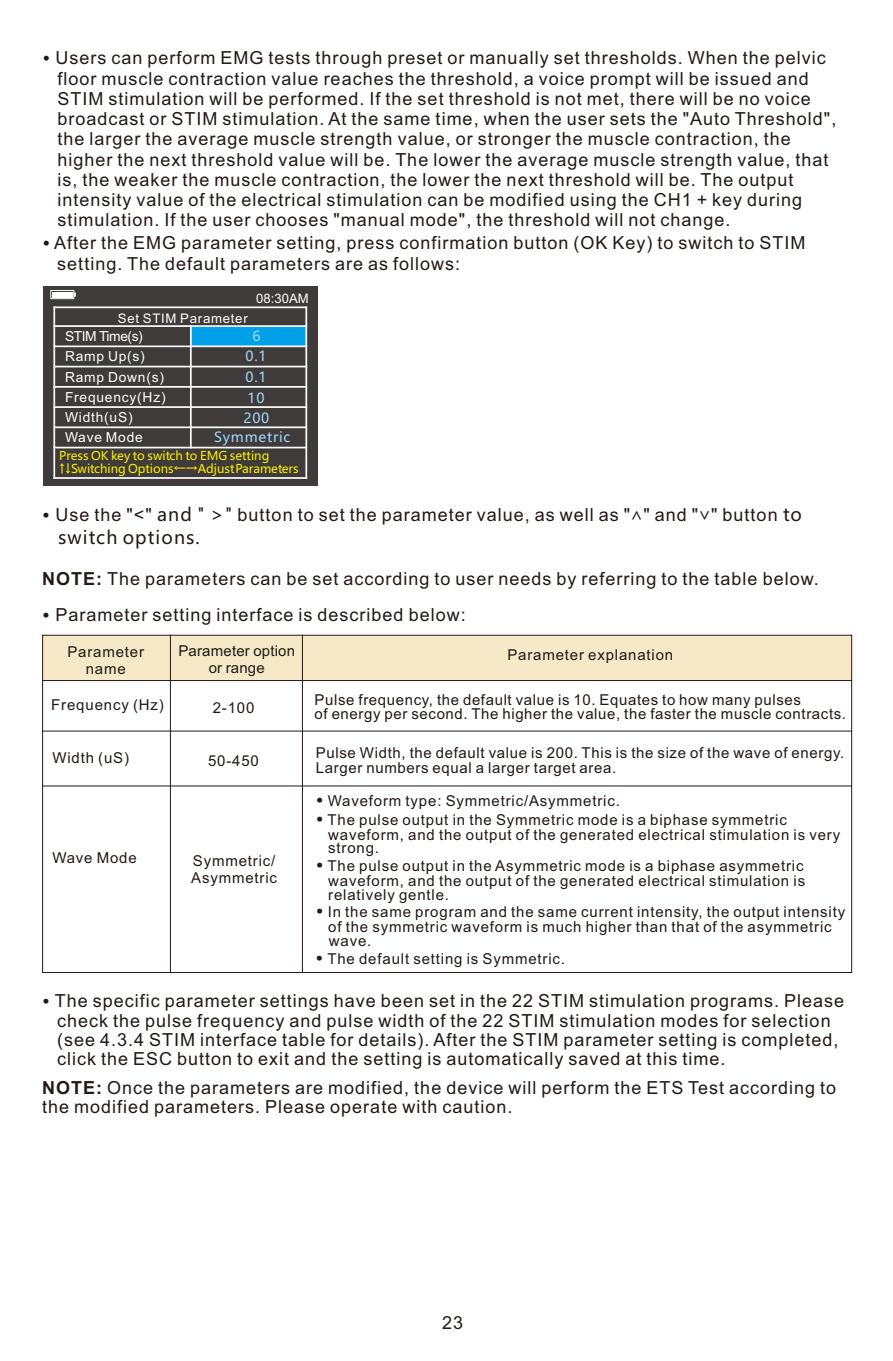
<style>
.page{position:relative;width:893px;height:1361px;background:#fff}
.page>*{position:absolute;margin:0;border:0;box-sizing:border-box;transform-origin:0 0}
.t1{font:18px/20.1px "Arial";letter-spacing:.055em;color:#231916}
.t2{font:18px "Microsoft Ya Hei";letter-spacing:.06em;color:#231916}
.t3{font:15px/14.1px "Arial";letter-spacing:.055em;color:#231916}
.t4{font:15px/16.8px "Arial";letter-spacing:.01em;color:#231916;text-align:center}
.t5{font:13.8px "Arial";letter-spacing:.055em;color:#fff}
.t6{font:13.8px "Microsoft Ya Hei";letter-spacing:.06em;color:#9fd9f6}
.t7{font:13.8px "Arial";letter-spacing:-.03em;color:#fff}
.t8{font:13.2px "Arial";letter-spacing:.055em;color:#fff}
.t9{font:12px/12.9px "Microsoft Ya Hei";color:#fff100}
.s1{font-family:"Microsoft Ya Hei";font-weight:700}
.s2{font-family:"Microsoft Ya Hei"}
.s3{font-weight:700}
.s4{font-family:"Microsoft Ya Hei";font-size:18px}
</style>
<div class="page">
<div style="left:43px;top:286px;width:275px;height:200px;background:#3f3b3a"></div>
<div style="left:50px;top:290px;width:24px;height:9px;border:1px solid #fff"></div>
<div style="left:52px;top:291px;width:21px;height:6px;background:#fff"></div>
<div style="left:191px;top:326px;width:115px;height:20px;background:#00a1e9"></div>
<hr style="left:53px;top:306px;width:2px;height:173px;background:#fff">
<hr style="left:190px;top:325px;width:2px;height:123px;background:#fff">
<hr style="left:305px;top:306px;width:2px;height:173px;background:#fff">
<hr style="left:53px;top:477px;width:254px;height:2px;background:#fff">
<hr style="left:53px;top:447px;width:254px;height:1px;background:#fff">
<hr style="left:53px;top:426px;width:254px;height:2px;background:#fff">
<hr style="left:53px;top:406px;width:254px;height:2px;background:#fff">
<hr style="left:53px;top:386px;width:254px;height:2px;background:#fff">
<hr style="left:53px;top:366px;width:254px;height:1px;background:#fff">
<hr style="left:53px;top:345px;width:254px;height:2px;background:#fff">
<hr style="left:53px;top:325px;width:254px;height:2px;background:#fff">
<hr style="left:53px;top:306px;width:254px;height:2px;background:#fff">
<div style="left:43px;top:635px;width:127px;height:45px;background:#f5e9c7"></div>
<div style="left:170px;top:635px;width:132px;height:45px;background:#f5e9c7"></div>
<div style="left:302px;top:635px;width:550px;height:45px;background:#f5e9c7"></div>
<hr style="left:42px;top:635px;width:1px;height:338px;background:#231916">
<hr style="left:170px;top:635px;width:1px;height:338px;background:#231916">
<hr style="left:302px;top:635px;width:1px;height:338px;background:#231916">
<hr style="left:851px;top:635px;width:1px;height:338px;background:#231916">
<hr style="left:42px;top:972px;width:810px;height:1px;background:#231916">
<hr style="left:42px;top:785px;width:810px;height:1px;background:#231916">
<hr style="left:42px;top:730px;width:810px;height:1px;background:#231916">
<hr style="left:42px;top:680px;width:810px;height:1px;background:#231916">
<hr style="left:42px;top:635px;width:810px;height:1px;background:#231916">
<p class="t1" style="left:57px;top:49px;width:780px;text-indent:-15px"><span class="s1">·</span> Users can perform EMG tests through preset or manually set thresholds. When the pelvic floor muscle contraction value reaches the threshold, a voice prompt will be issued and STIM stimulation will be performed. If the set threshold is not met, there will be no voice broadcast or STIM stimulation. At the same time, when the user sets the "Auto Threshold", the larger the average muscle strength value, or stronger the muscle contraction, the higher the next threshold value will be. The lower the average muscle strength value, that is, the weaker the muscle contraction, the lower the next threshold will be. The output intensity value of the electrical stimulation can be modified using the CH1 + key during stimulation. If the user chooses "manual mode", the threshold will not change.</p>
<p class="t1" style="left:57px;top:234px;width:750px;line-height:21px;text-indent:-15px"><span class="s2">•</span> After the EMG parameter setting, press confirmation button (OK Key) to switch to STIM setting. The default parameters are as follows:</p>
<p class="t8" style="left:118px;top:313px;width:131px">Set STIM Parameter</p>
<p class="t8" style="left:256px;top:293px;width:54px">08:30AM</p>
<p class="t7" style="left:65px;top:331px;width:79px">STIM Time(s)</p>
<p class="t6" style="left:252px;top:330px;width:10px">6</p>
<p class="t5" style="left:65px;top:351px;width:81px">Ramp Up(s)</p>
<p class="t6" style="left:245px;top:350px;width:23px">0.1</p>
<p class="t5" style="left:65px;top:372px;width:101px">Ramp Down(s)</p>
<p class="t6" style="left:245px;top:371px;width:23px">0.1</p>
<p class="t5" style="left:65px;top:392px;width:102px">Frequency(Hz)</p>
<p class="t6" style="left:248px;top:392px;width:19px">10</p>
<p class="t5" style="left:65px;top:412px;width:69px">Width(uS)</p>
<p class="t6" style="left:243px;top:411px;width:27px">200</p>
<p class="t5" style="left:65px;top:431px;width:79px">Wave Mode</p>
<p class="t6" style="left:214px;top:431px;width:78px">Symmetric</p>
<p class="t9" style="left:59px;top:450px;width:241px">Press OK key to switch to EMG setting ↑↓Switching Options←→Adjust Parameters</p>
<p class="t1" style="left:42px;top:506px;width:761px"><span class="s2">•</span> Use the "&lt;" <span class="s2">and " &gt;"</span> button to set the parameter value, as well as "<span class="s2">∧</span>" and "<span class="s2">∨</span>" button <span class="s2">to</span></p>
<p class="t2" style="left:58px;top:530px;width:143px">switch options.</p>
<p class="t1" style="left:42px;top:570px;width:778px"><span class="s3">NOTE:</span> The parameters can be set according to user needs by referring to the table below.</p>
<p class="t1" style="left:42px;top:607px;width:425px"><span class="s2">•</span> Parameter setting interface is described below:</p>
<p class="t3" style="left:67px;top:645px;width:78px;line-height:16.8px;text-align:center">Parameter name</p>
<p class="t4" style="left:178px;top:644px;width:118px">Parameter option or range</p>
<p class="t3" style="left:507px;top:649px;width:167px">Parameter explanation</p>
<p class="t3" style="left:51px;top:699px;width:114px">Frequency (Hz)</p>
<p class="t3" style="left:213px;top:702px;width:43px">2-100</p>
<p class="t3" style="left:315px;top:694px;width:533px">Pulse frequency, the default value is 10. Equates to how many pulses<br>of energy per second. The higher the value, the faster the muscle contracts.</p>
<p class="t3" style="left:52px;top:751px;width:78px">Width (uS)</p>
<p class="t3" style="left:316px;top:746px;width:530px;line-height:15px">Pulse Width, the default value is 200. This is the size of the wave of energy.<br>Larger numbers equal a larger target area.</p>
<p class="t3" style="left:208px;top:754px;width:52px">50-450</p>
<p class="t3" style="left:52px;top:852px;width:86px">Wave Mode</p>
<p class="t3" style="left:191px;top:853px;width:87px;line-height:16.8px">Symmetric/<br>Asymmetric</p>
<p class="t3" style="left:316px;top:795px;width:306px"><span class="s4">•</span> Waveform type: Symmetric/Asymmetric.</p>
<p class="t3" style="left:328px;top:814px;width:513px;text-indent:-12px"><span class="s4">•</span> The pulse output in the Symmetric mode is a biphase symmetric waveform, and the output of the generated electrical stimulation is very strong.</p>
<p class="t3" style="left:328px;top:860px;width:478px;text-align:justify;text-indent:-12px"><span class="s4">•</span> The pulse output in the Asymmetric mode is a biphase asymmetric waveform, and the output of the generated electrical stimulation is relatively gentle.</p>
<p class="t3" style="left:328px;top:906px;width:519px;text-indent:-12px"><span class="s4">•</span> In the same program and the same current intensity, the output intensity of the symmetric waveform is much higher than that of the asymmetric wave.</p>
<p class="t3" style="left:316px;top:952px;width:251px"><span class="s4">•</span> The default setting is Symmetric.</p>
<p class="t1" style="left:57px;top:993px;width:788px;text-indent:-15px"><span class="s1">·</span> The specific parameter settings have been set in the 22 STIM stimulation programs. Please check the pulse frequency and pulse width of the 22 STIM stimulation modes for selection (see 4.3.4 STIM interface table for details). After the STIM parameter setting is completed, click the ESC button to exit and the setting is automatically saved at this time.</p>
<p class="t1" style="left:42px;top:1080px;width:795px;line-height:19.2px"><span class="s3">NOTE:</span> Once the parameters are modified, the device will perform the ETS Test according to the modified parameters. Please operate with caution.</p>
<p class="t1" style="left:442px;top:1314px;width:23px">23</p>
</div>
